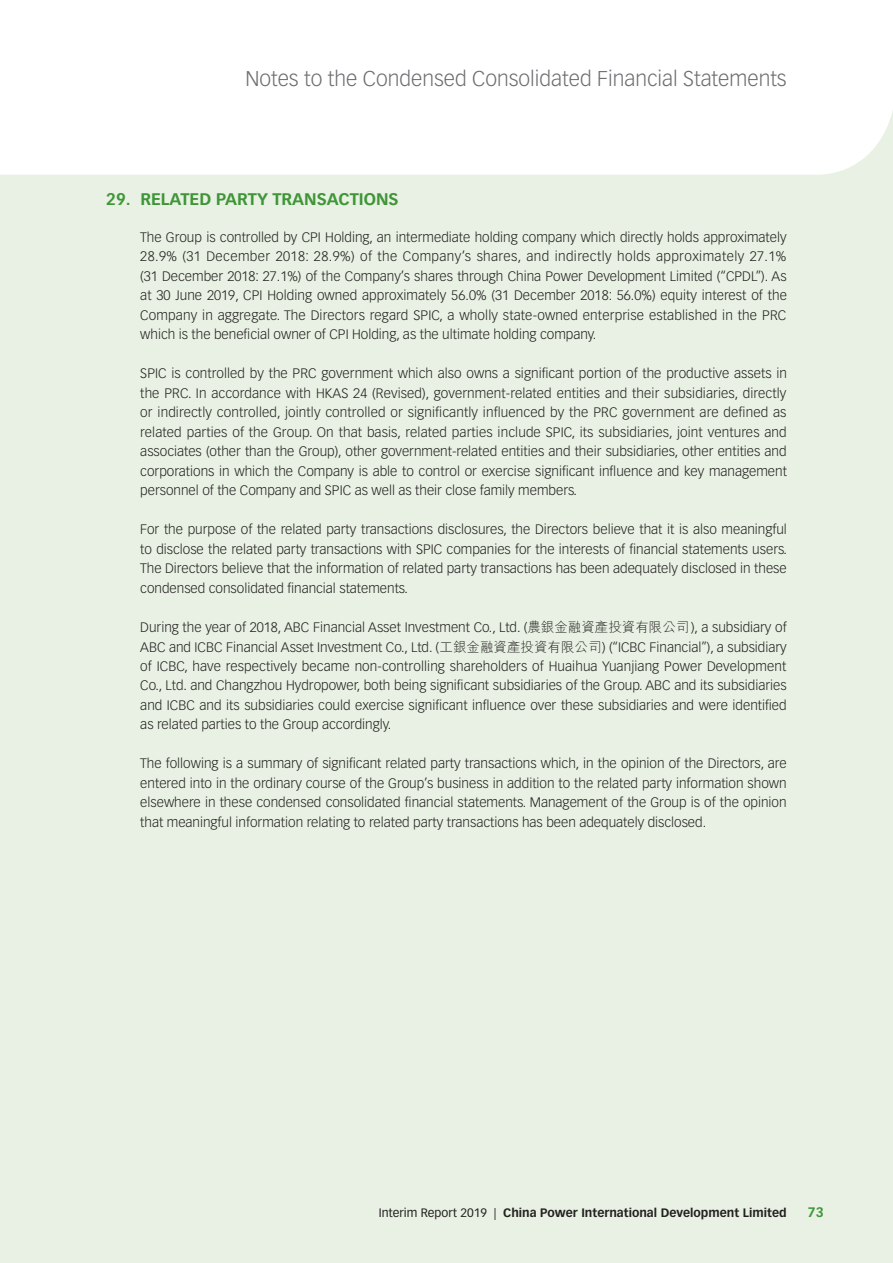
<style>
.page{position:relative;width:893px;height:1263px;background:#fff}
.page>*{position:absolute;margin:0;border:0;box-sizing:border-box;transform-origin:0 0}
.t1{font:300 21px "Vectora LT Std";color:#6c6d70}
.Subhead_1{font:700 16.5px "Vectora LT Std";color:#3f9537}
.Body_text{font:300 13.5px/19.5px "Vectora LT Std";color:#231f20;text-align:justify}
.t2{font:700 13.5px "Vectora LT Std";color:#3f9537}
.t3{font:700 12px "Vectora LT Std";color:#231f20}
.s1{font-family:"M Hei HK"}
.s2{font-weight:400}
</style>
<div class="page">
<div style="left:0;top:111px;width:893px;height:1152px;background:#e8f1e3"></div>
<h1 class="t1" style="left:245px;top:67px;width:543px">Notes to the Condensed Consolidated Financial Statements</h1>
<p class="Subhead_1" style="left:106px;top:189px;width:294px">29. RELATED PARTY TRANSACTIONS</p>
<p class="Body_text" style="left:140px;top:227px;width:648px">The Group is controlled by CPI Holding, an intermediate holding company which directly holds approximately 28.9% (31 December 2018: 28.9%) of the Company’s shares, and indirectly holds approximately 27.1% (31 December 2018: 27.1%) of the Company’s shares through China Power Development Limited (“CPDL”). As at 30 June 2019, CPI Holding owned approximately 56.0% (31 December 2018: 56.0%) equity interest of the Company in aggregate. The Directors regard SPIC, a wholly state-owned enterprise established in the PRC which is the beneficial owner of CPI Holding, as the ultimate holding company.</p>
<p class="Body_text" style="left:140px;top:364px;width:648px">SPIC is controlled by the PRC government which also owns a significant portion of the productive assets in the PRC. In accordance with HKAS 24 (Revised), government-related entities and their subsidiaries, directly or indirectly controlled, jointly controlled or significantly influenced by the PRC government are defined as related parties of the Group. On that basis, related parties include SPIC, its subsidiaries, joint ventures and associates (other than the Group), other government-related entities and their subsidiaries, other entities and corporations in which the Company is able to control or exercise significant influence and key management personnel of the Company and SPIC as well as their close family members.</p>
<p class="Body_text" style="left:140px;top:520px;width:648px">For the purpose of the related party transactions disclosures, the Directors believe that it is also meaningful to disclose the related party transactions with SPIC companies for the interests of financial statements users.<br>The Directors believe that the information of related party transactions has been adequately disclosed in these condensed consolidated financial statements.</p>
<p class="Body_text" style="left:140px;top:618px;width:648px">During the year of 2018, ABC Financial Asset Investment Co., Ltd. (<span class="s1">農銀金融資產投資有限公司</span>), a subsidiary of ABC and ICBC Financial Asset Investment Co., Ltd. (<span class="s1">工銀金融資產投資有限公司</span>) (“ICBC Financial”), a subsidiary of ICBC, have respectively became non-controlling shareholders of Huaihua Yuanjiang Power Development Co., Ltd. and Changzhou Hydropower, both being significant subsidiaries of the Group. ABC and its subsidiaries and ICBC and its subsidiaries could exercise significant influence over these subsidiaries and were identified as related parties to the Group accordingly.</p>
<p class="Body_text" style="left:140px;top:754px;width:648px">The following is a summary of significant related party transactions which, in the opinion of the Directors, are entered into in the ordinary course of the Group’s business in addition to the related party information shown elsewhere in these condensed consolidated financial statements. Management of the Group is of the opinion that meaningful information relating to related party transactions has been adequately disclosed.</p>
<p class="t3" style="left:379px;top:1205px;width:409px"><span class="s2">Interim Report 2019 |</span> China Power International Development Limited</p>
<p class="t2" style="left:808px;top:1204px;width:17px">73</p>
</div>
